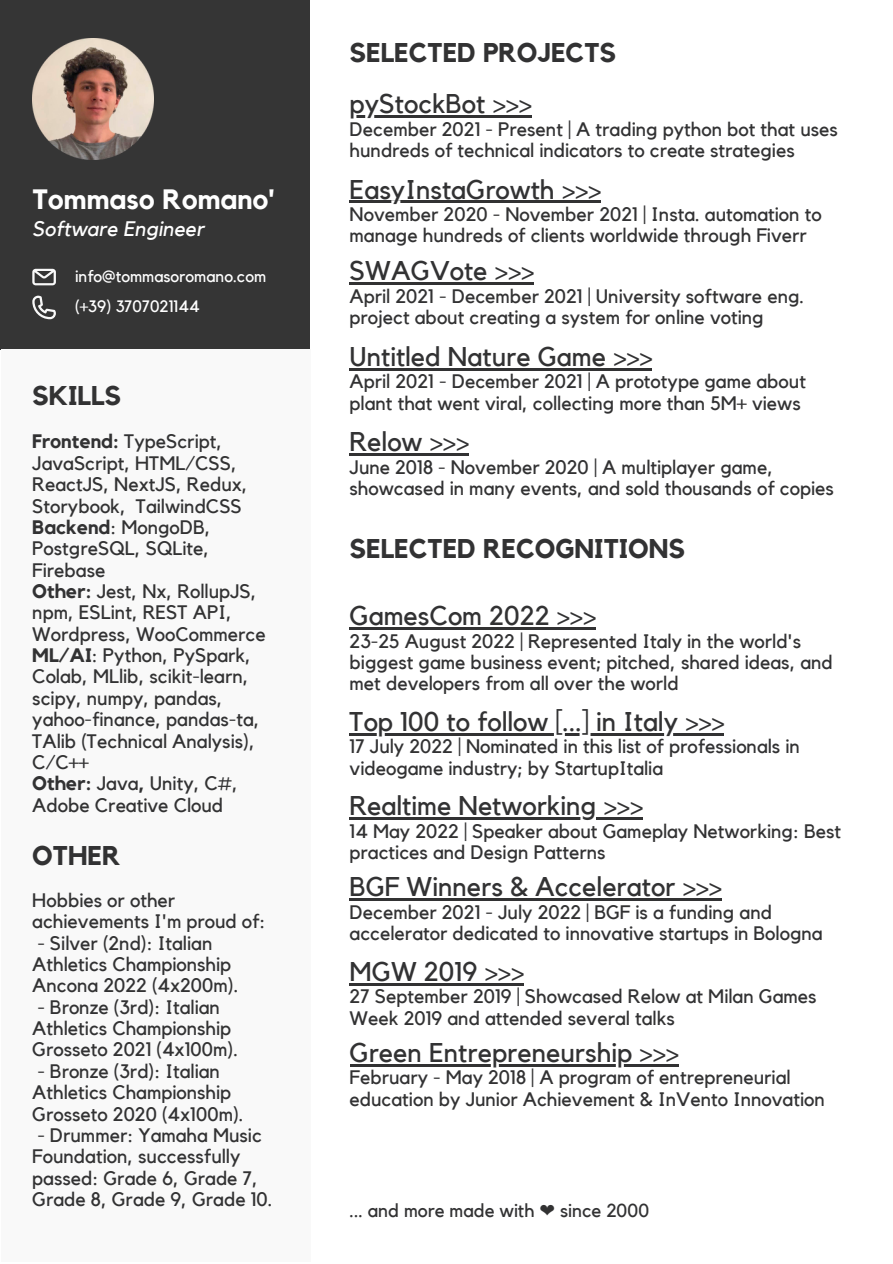
<style>
.page{position:relative;width:893px;height:1264px;background:#fff}
.page>*{position:absolute;margin:0;border:0;box-sizing:border-box;transform-origin:0 0}
.t1{font:700 27.9px "Kollektif";color:#fff}
.t2{font:27px "Kollektif";color:#323233}
.t3{font:700 27px "Kollektif";color:#323233}
.t4{font:italic 21px "Kollektif";color:#fff}
.t5{font:19.5px/21.3px "Kollektif";color:#323233}
.t6{font:18.75px "Kollektif";color:#323233}
.t7{font:16.5px/30px "Kollektif";color:#fff}
.s1{font-weight:700}
.s2{font-family:"DejaVu Sans"}
</style>
<div class="page">
<div style="left:0;top:0;width:309px;height:349px;background:#353535"></div>
<div style="left:1px;top:349px;width:310px;height:912px;background:#f9f9f9"></div>
<img style="left:32px;top:38px;width:122px;height:122px">
<svg style="left:32px;top:269px;width:24px;height:16px"></svg>
<hr style="left:349px;top:115px;width:182px;height:3px;background:#323233">
<hr style="left:349px;top:201px;width:251px;height:2px;background:#323233">
<hr style="left:349px;top:368px;width:303px;height:2px;background:#323233">
<hr style="left:349px;top:282px;width:184px;height:3px;background:#323233">
<hr style="left:349px;top:453px;width:119px;height:3px;background:#323233">
<hr style="left:349px;top:627px;width:246px;height:2px;background:#323233">
<hr style="left:349px;top:898px;width:372px;height:2px;background:#323233">
<hr style="left:349px;top:982px;width:174px;height:3px;background:#323233">
<hr style="left:349px;top:1063px;width:329px;height:3px;background:#323233">
<hr style="left:349px;top:817px;width:293px;height:2px;background:#323233">
<hr style="left:349px;top:733px;width:375px;height:2px;background:#323233">
<svg style="left:32px;top:296px;width:24px;height:23px"></svg>
<h1 class="t1" style="left:32px;top:187px;width:244px">Tommaso Romano'</h1>
<p class="t4" style="left:32px;top:219px;width:173px">Software Engineer</p>
<p class="t7" style="left:75px;top:262px;width:193px">info@tommasoromano.com (+39) 3707021144</p>
<h2 class="t3" style="left:32px;top:383px;width:90px">SKILLS</h2>
<p class="t5" style="left:32px;top:432px;width:235px"><span class="s1">Frontend:</span> TypeScript,<br>JavaScript, HTML/CSS,<br>ReactJS, NextJS, Redux,<br>Storybook, TailwindCSS<br><span class="s1">Backend</span>: MongoDB,<br>PostgreSQL, SQLite,<br>Firebase<br><span class="s1">Other:</span> Jest, Nx, RollupJS, npm, ESLint, REST API,<br>Wordpress, WooCommerce<br><span class="s1">ML/AI</span>: Python, PySpark,<br>Colab, MLlib, scikit-learn, scipy, numpy, pandas, yahoo-finance, pandas-ta,<br>TAlib (Technical Analysis),<br>C/C++<br><span class="s1">Other:</span> Java<span class="s1">,</span> Unity, C#,<br>Adobe Creative Cloud</p>
<h2 class="t3" style="left:32px;top:843px;width:90px">OTHER</h2>
<p class="t5" style="left:32px;top:890px;width:235px">Hobbies or other achievements I'm proud of:</p>
<p class="t5" style="left:32px;top:932px;width:208px">- Silver (2nd): Italian<br>Athletics Championship<br>Ancona 2022 (4x200m).</p>
<p class="t5" style="left:32px;top:997px;width:207px">- Bronze (3rd): Italian<br>Athletics Championship<br>Grosseto 2021 (4x100m).</p>
<p class="t5" style="left:32px;top:1061px;width:213px">- Bronze (3rd): Italian<br>Athletics Championship<br>Grosseto 2020 (4x100m).</p>
<p class="t5" style="left:32px;top:1125px;width:242px">- Drummer: Yamaha Music<br>Foundation, successfully passed: Grade 6, Grade 7,<br>Grade 8, Grade 9, Grade 10.</p>
<h2 class="t3" style="left:349px;top:40px;width:268px">SELECTED PROJECTS</h2>
<h2 class="t2" style="left:349px;top:91px;width:183px">pyStockBot &gt;&gt;&gt;</h2>
<p class="t5" style="left:349px;top:119px;width:489px">December 2021 - Present | A trading python bot that uses hundreds of technical indicators to create strategies</p>
<h2 class="t2" style="left:349px;top:177px;width:253px">EasyInstaGrowth &gt;&gt;&gt;</h2>
<p class="t5" style="left:349px;top:204px;width:473px">November 2020 - November 2021 | Insta. automation to manage hundreds of clients worldwide through Fiverr</p>
<h2 class="t2" style="left:349px;top:258px;width:186px">SWAGVote &gt;&gt;&gt;</h2>
<p class="t5" style="left:349px;top:286px;width:456px">April 2021 - December 2021 | University software eng. project about creating a system for online voting</p>
<h2 class="t2" style="left:349px;top:344px;width:304px">Untitled Nature Game &gt;&gt;&gt;</h2>
<p class="t5" style="left:349px;top:372px;width:458px">April 2021 - December 2021 | A prototype game about plant that went viral, collecting more than 5M+ views</p>
<h2 class="t2" style="left:349px;top:429px;width:121px">Relow &gt;&gt;&gt;</h2>
<p class="t5" style="left:349px;top:457px;width:485px">June 2018 - November 2020 | A multiplayer game, showcased in many events, and sold thousands of copies</p>
<h2 class="t3" style="left:349px;top:536px;width:337px">SELECTED RECOGNITIONS</h2>
<h2 class="t2" style="left:349px;top:603px;width:248px">GamesCom 2022 &gt;&gt;&gt;</h2>
<p class="t5" style="left:349px;top:631px;width:485px">23-25 August 2022 | Represented Italy in the world's biggest game business event; pitched, shared ideas, and met developers from all over the world</p>
<h2 class="t2" style="left:349px;top:709px;width:376px">Top 100 to follow [...] in Italy &gt;&gt;&gt;</h2>
<p class="t5" style="left:349px;top:736px;width:452px">17 July 2022 | Nominated in this list of professionals in videogame industry; by StartupItalia</p>
<h2 class="t2" style="left:349px;top:793px;width:294px">Realtime Networking &gt;&gt;&gt;</h2>
<p class="t5" style="left:349px;top:821px;width:493px">14 May 2022 | Speaker about Gameplay Networking: Best practices and Design Patterns</p>
<h2 class="t2" style="left:349px;top:874px;width:373px">BGF Winners &amp; Accelerator &gt;&gt;&gt;</h2>
<p class="t5" style="left:349px;top:902px;width:474px">December 2021 - July 2022 | BGF is a funding and accelerator dedicated to innovative startups in Bologna</p>
<h2 class="t2" style="left:349px;top:958px;width:176px">MGW 2019 &gt;&gt;&gt;</h2>
<p class="t5" style="left:349px;top:986px;width:468px">27 September 2019 | Showcased Relow at Milan Games<br>Week 2019 and attended several talks</p>
<h2 class="t2" style="left:349px;top:1039px;width:330px">Green Entrepreneurship &gt;&gt;&gt;</h2>
<p class="t5" style="left:349px;top:1067px;width:476px">February - May 2018 | A program of entrepreneurial education by Junior Achievement &amp; InVento Innovation</p>
<p class="t6" style="left:349px;top:1201px;width:301px">... and more made with <span class="s2">❤️</span> since 2000</p>
</div>
